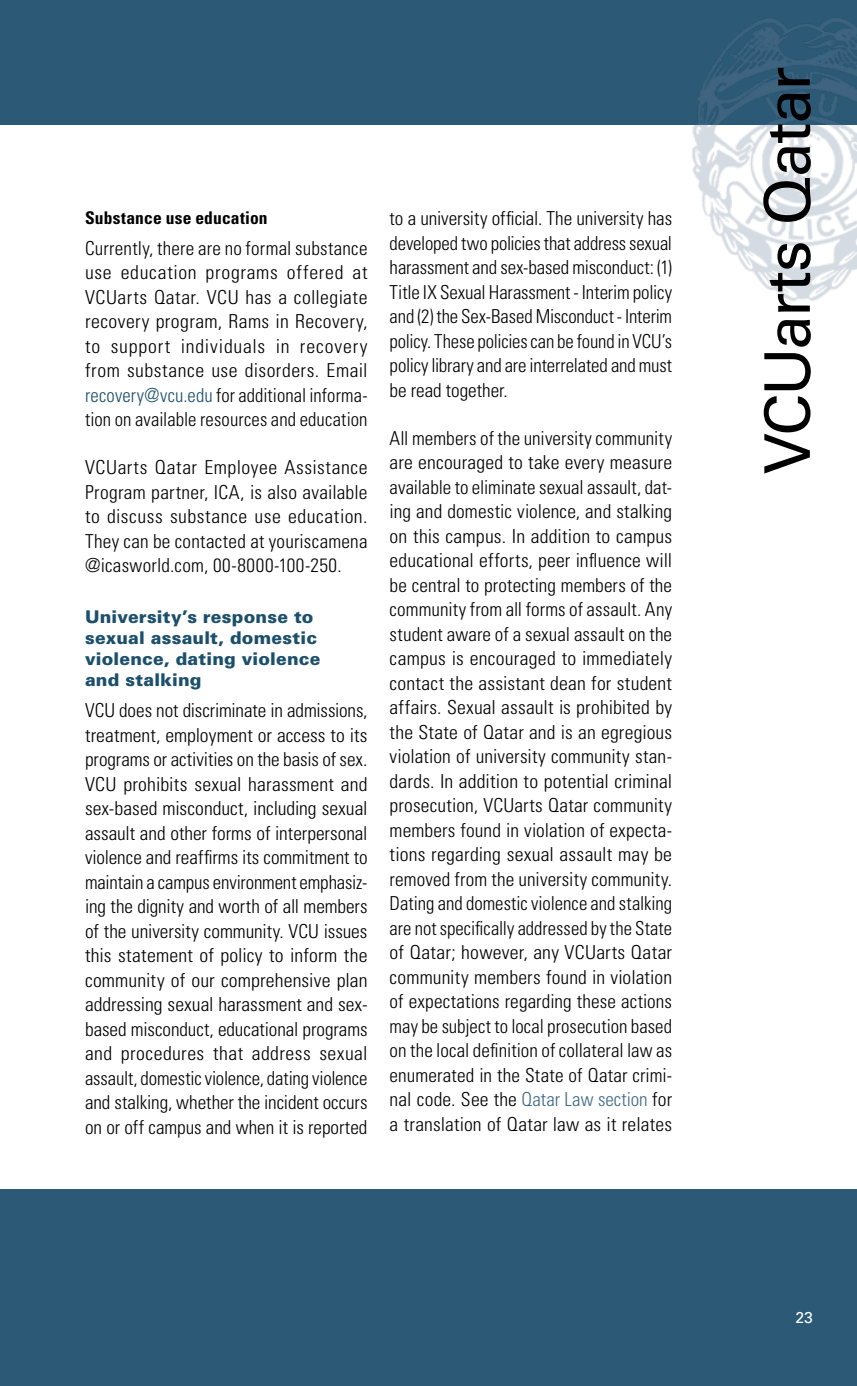
<style>
.page{position:relative;width:857px;height:1386px;background:#fff}
.page>*{position:absolute;margin:0;border:0;box-sizing:border-box;transform-origin:0 0}
.t1{font:63px "Univers LT Std";letter-spacing:-.03em;color:#000}
.body_copy{font:300 condensed 19.25px/24.5px "Univers LT Std";letter-spacing:.005em;color:#000;text-align:justify}
.H3_-_body_copy_-_hea{font:900 17.5px/21px "Univers LT Std";letter-spacing:.01em;color:#1b4f6c}
.H3_-_body_copy_-_hea-2{font:700 condensed 17.5px "Univers LT Std";letter-spacing:.01em;color:#000}
.t2{font:15.75px "Univers LT Std";color:#fff}
.s1{color:#1b4f6c}
.s2{color:#406985}
</style>
<div class="page">
<div style="left:0;top:0;width:857px;height:125px;background:#2b5976"></div>
<img style="left:692px;top:18px;width:165px;height:284px">
<div style="left:0;top:1189px;width:857px;height:197px;background:#2b5976"></div>
<h3 class="H3_-_body_copy_-_hea-2" style="left:85px;top:207px;width:184px">Substance use education</h3>
<p class="body_copy" style="left:85px;top:236px;width:284px">Currently, there are no formal substance use education programs offered at VCUarts Qatar. VCU has a collegiate recovery program, Rams in Recovery, to support individuals in recovery from substance use disorders. Email <span class="s1">recovery@vcu.edu</span> for additional informa&shy;tion on available resources and education</p>
<p class="body_copy" style="left:85px;top:455px;width:284px">VCUarts Qatar Employee Assistance Program partner, ICA, is also available to discuss substance use education.<br>They can be contacted at youriscamena @icasworld.com, 00-8000-100-250.</p>
<h3 class="H3_-_body_copy_-_hea" style="left:85px;top:606px;width:237px">University’s response to sexual assault, domestic violence, dating violence and stalking</h3>
<p class="body_copy" style="left:85px;top:698px;width:284px">VCU does not discriminate in admissions, treatment, employment or access to its programs or activities on the basis of sex.<br>VCU prohibits sexual harassment and sex-based misconduct, including sexual assault and other forms of interpersonal violence and reaffirms its commitment to maintain a campus environment emphasiz&shy;ing the dignity and worth of all members of the university community. VCU issues this statement of policy to inform the community of our comprehensive plan addressing sexual harassment and sex&shy;based misconduct, educational programs and procedures that address sexual assault, domestic violence, dating violence and stalking, whether the incident occurs on or off campus and when it is reported</p>
<p class="body_copy" style="left:390px;top:206px;width:284px">to a university official. The university has developed two policies that address sexual harassment and sex-based misconduct: (1)<br>Title IX Sexual Harassment - Interim policy and (2) the Sex-Based Misconduct - Interim policy. These policies can be found in VCU’s policy library and are interrelated and must be read together.</p>
<p class="body_copy" style="left:390px;top:426px;width:284px">All members of the university community are encouraged to take every measure available to eliminate sexual assault, dat&shy;ing and domestic violence, and stalking on this campus. In addition to campus educational efforts, peer influence will be central to protecting members of the community from all forms of assault. Any student aware of a sexual assault on the campus is encouraged to immediately contact the assistant dean for student affairs. Sexual assault is prohibited by the State of Qatar and is an egregious violation of university community stan&shy;dards. In addition to potential criminal prosecution, VCUarts Qatar community members found in violation of expecta&shy;tions regarding sexual assault may be removed from the university community.<br>Dating and domestic violence and stalking are not specifically addressed by the State of Qatar; however, any VCUarts Qatar community members found in violation of expectations regarding these actions may be subject to local prosecution based on the local definition of collateral law as enumerated in the State of Qatar crimi&shy;nal code. See the <span class="s2">Qatar Law section</span> for a translation of Qatar law as it relates</p>
<h1 class="t1" style="left:750px;top:474px;width:409px;rotate:-90deg">VCUarts Qatar</h1>
<p class="t2" style="left:795px;top:1308px;width:19px">23</p>
</div>
